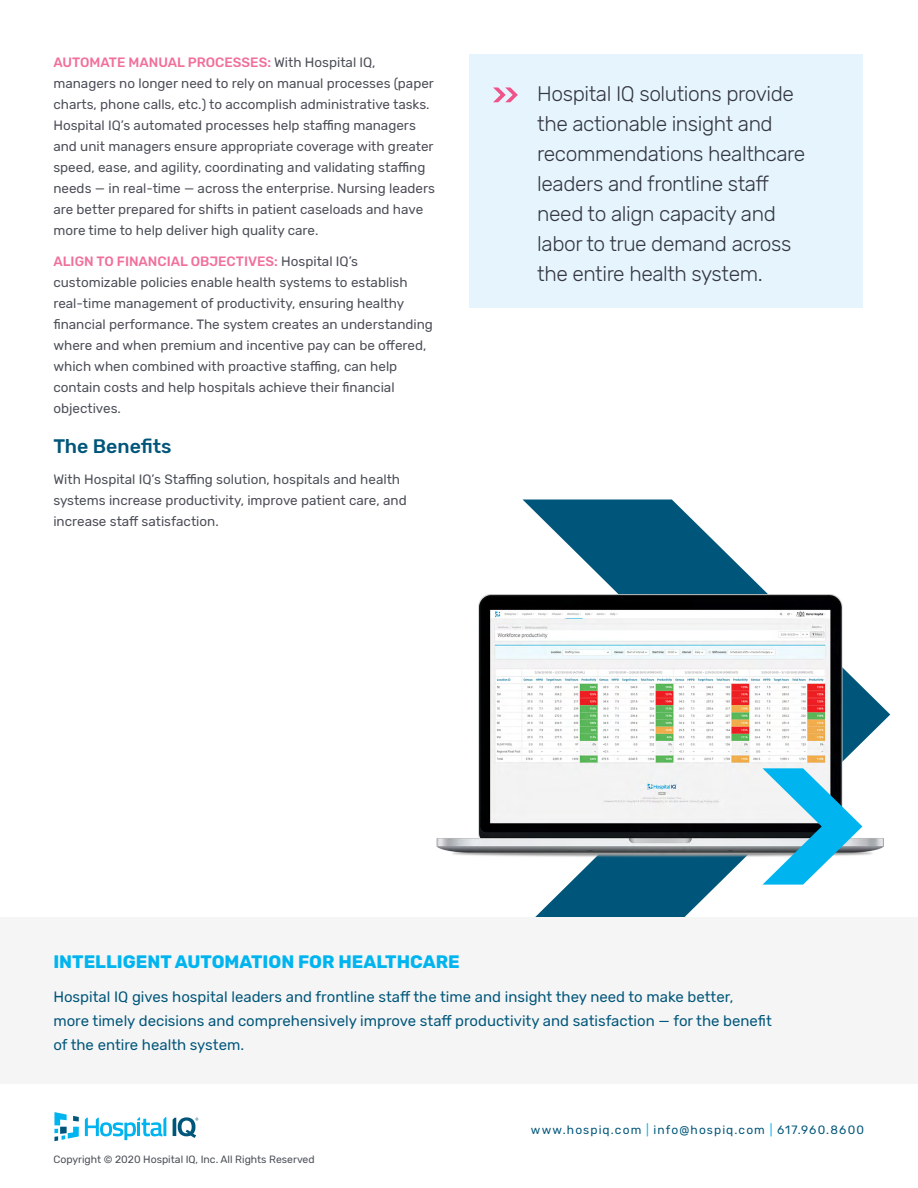
<style>
.page{position:relative;width:918px;height:1188px;background:#fff}
.page>*{position:absolute;margin:0;border:0;box-sizing:border-box;transform-origin:0 0}
.t1{font:300 21px/30px "Rubik";letter-spacing:-.02em;color:#343741}
.t2{font:500 19.5px "Rubik";color:#00567a}
.t3{font:700 18px "Rubik";color:#00b5ef}
.t4{font:15px/24px "Rubik";color:#00567a}
.t5{font:13.5px/21px "Rubik";color:#4b4e57}
.t6{font:12px "Rubik";letter-spacing:.09em;color:#00567a}
.t7{font:10.5px "Rubik";color:#4b4e57}
.s1{font-weight:500;color:#f17099}
.s2{color:#00b5ef}
</style>
<div class="page">
<div style="left:470px;top:54px;width:393px;height:254px;background:#e6f5fd"></div>
<svg style="left:523px;top:500px;width:207px;height:417px;fill:#00567a"></svg>
<img style="left:436px;top:557px;width:454px;height:331px">
<div style="left:0;top:918px;width:918px;height:166px;background:#f6f5f5"></div>
<svg style="left:493px;top:87px;width:25px;height:15px"></svg>
<svg style="left:54px;top:1112px;width:25px;height:29px"></svg>
<svg style="left:173px;top:1117px;width:25px;height:21px"></svg>
<svg style="left:85px;top:1117px;width:81px;height:23px"></svg>
<svg style="left:763px;top:768px;width:99px;height:117px"></svg>
<p class="t5" style="left:53px;top:52px;width:383px"><span class="s1">AUTOMATE MANUAL PROCESSES:</span> With Hospital IQ, managers no longer need to rely on manual processes (paper charts, phone calls, etc.) to accomplish administrative tasks.<br>Hospital IQ’s automated processes help staffing managers and unit managers ensure appropriate coverage with greater speed, ease, and agility, coordinating and validating staffing needs — in real-time — across the enterprise. Nursing leaders are better prepared for shifts in patient caseloads and have more time to help deliver high quality care.</p>
<p class="t5" style="left:53px;top:251px;width:381px"><span class="s1">ALIGN TO FINANCIAL OBJECTIVES:</span> Hospital IQ’s customizable policies enable health systems to establish real-time management of productivity, ensuring healthy financial performance. The system creates an understanding where and when premium and incentive pay can be offered, which when combined with proactive staffing, can help contain costs and help hospitals achieve their financial objectives.</p>
<h2 class="t2" style="left:53px;top:435px;width:120px">The Benefits</h2>
<p class="t5" style="left:53px;top:469px;width:355px">With Hospital IQ’s Staffing solution, hospitals and health systems increase productivity, improve patient care, and increase staff satisfaction.</p>
<h1 class="t1" style="left:537px;top:79px;width:269px">Hospital IQ solutions provide the actionable insight and recommendations healthcare leaders and frontline staff need to align capacity and labor to true demand across the entire health system.</h1>
<h3 class="t3" style="left:53px;top:952px;width:408px">INTELLIGENT AUTOMATION FOR HEALTHCARE</h3>
<p class="t4" style="left:53px;top:985px;width:720px">Hospital IQ gives hospital leaders and frontline staff the time and insight they need to make better, more timely decisions and comprehensively improve staff productivity and satisfaction — for the benefit of the entire health system.</p>
<p class="t7" style="left:53px;top:1154px;width:263px">Copyright © 2020 Hospital IQ, Inc. All Rights Reserved</p>
<p class="t6" style="left:531px;top:1124px;width:335px">www.hospiq.com <span class="s2">|</span> info@hospiq.com <span class="s2">|</span> 617.960.8600</p>
</div>
